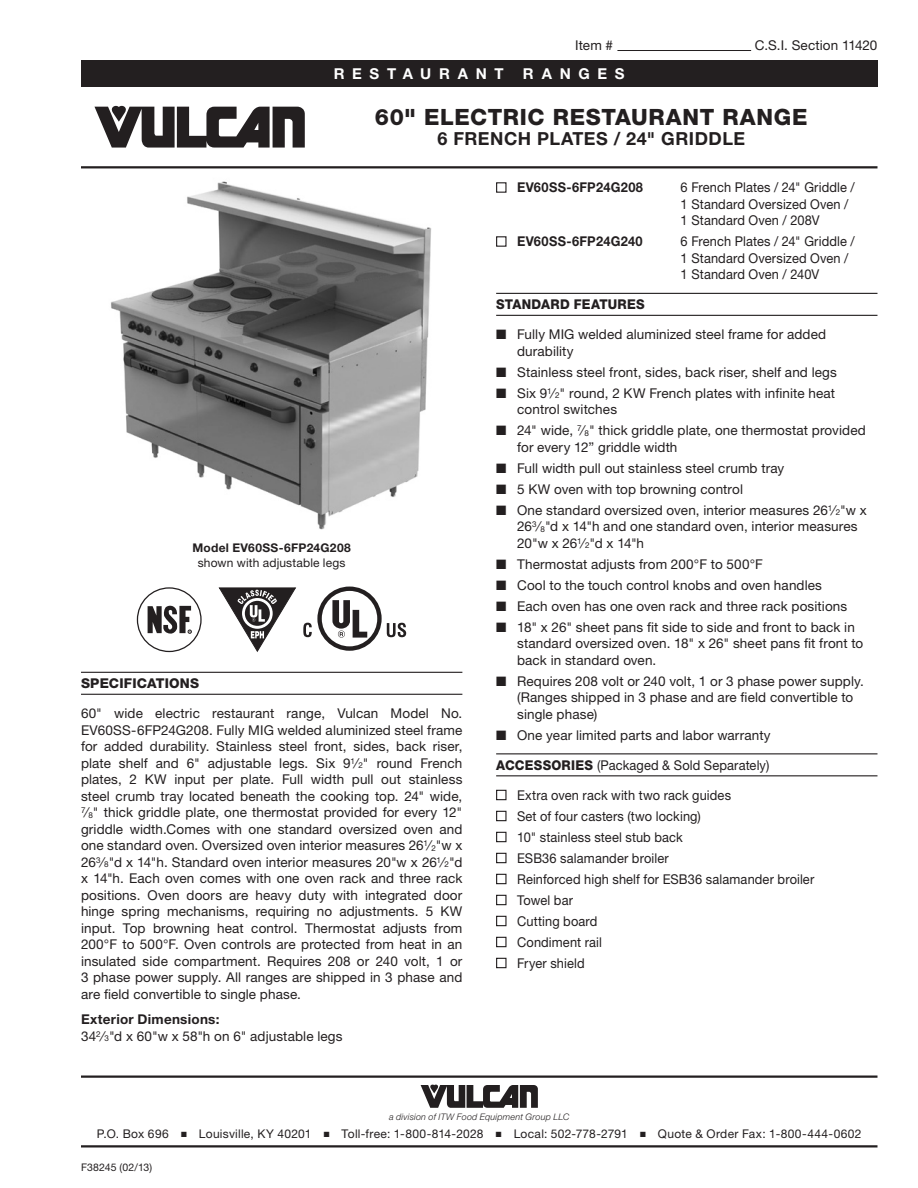
<style>
.page{position:relative;width:918px;height:1188px;background:#fff}
.page>*{position:absolute;margin:0;border:0;box-sizing:border-box;transform-origin:0 0}
.t1{font:800 22.5px "Helvetica Neue LT Std";letter-spacing:.03em;color:#231f20}
.Title_Sub_1{font:700 18px "Helvetica Neue LT Std";letter-spacing:.025em;color:#231f20}
.t2{font:700 15px "Helvetica Neue LT Std";letter-spacing:.515em;color:#fff}
.Body_1_Align-Justify{font:13.5px/16.5px "Helvetica Neue LT Std";letter-spacing:.01em;color:#231f20}
.Body_1_Align-Justify-2{font:13.5px/16.5px "Helvetica Neue LT Std";letter-spacing:.01em;color:#231f20;scale:.95 1}
.Sub_Head_1{font:13.5px "Helvetica Neue LT Std";letter-spacing:.01em;color:#231f20;scale:.95 1}
.Body_1_Align-Justify-3{font:700 13.5px "Helvetica Neue LT Std";letter-spacing:.02em;color:#231f20;scale:.95 1}
.Body_1_Align-Justify-4{font:700 13.5px "Helvetica Neue LT Std";letter-spacing:.02em;color:#231f20}
.Sub_Head_1-2{font:800 13.5px "Helvetica Neue LT Std";letter-spacing:.015em;color:#231f20;scale:.95 1}
.Sub_Head_1-3{font:800 13.5px "Helvetica Neue LT Std";letter-spacing:.015em;color:#231f20}
.Note-Image{font:12px/15px "Helvetica Neue LT Std";letter-spacing:.02em;color:#231f20;text-align:center}
.t3{font:10.5px "Helvetica Neue LT Std";letter-spacing:.02em;color:#231f20}
.t4{font:italic 300 9px "Helvetica Neue LT Std";letter-spacing:.02em;color:#231f20}
.s1{font-weight:700}
.s2{font-size:8.1px}
.s3{font-weight:800}
</style>
<div class="page">
<div style="left:81px;top:60px;width:796px;height:27px;background:#231f20"></div>
<hr style="left:81px;top:1076px;width:797px;height:2px;background:#231f20">
<svg style="left:421px;top:1085px;width:117px;height:23px"></svg>
<hr style="left:81px;top:1145px;width:797px;height:3px;background:#231f20">
<svg style="left:94px;top:106px;width:211px;height:42px"></svg>
<hr style="left:81px;top:166px;width:797px;height:2px;background:#231f20">
<hr style="left:617px;top:50px;width:134px;height:1px;background:#231f20">
<div style="left:137px;top:587px;width:65px;height:65px;border:1px solid #231f20;border-radius:50%"></div>
<svg style="left:148px;top:605px;width:44px;height:29px"></svg>
<svg style="left:219px;top:587px;width:77px;height:65px"></svg>
<svg style="left:303px;top:587px;width:103px;height:64px"></svg>
<hr style="left:81px;top:672px;width:381px;height:1px;background:#231f20">
<hr style="left:81px;top:694px;width:381px;height:1px;background:#231f20">
<hr style="left:496px;top:293px;width:381px;height:1px;background:#231f20">
<hr style="left:496px;top:315px;width:381px;height:1px;background:#231f20">
<hr style="left:496px;top:753px;width:381px;height:1px;background:#231f20">
<hr style="left:496px;top:775px;width:381px;height:1px;background:#231f20">
<div style="left:496px;top:182px;width:11px;height:11px;border:1px solid #231f20"></div>
<div style="left:496px;top:236px;width:11px;height:11px;border:1px solid #231f20"></div>
<div style="left:496px;top:790px;width:11px;height:10px;border:1px solid #231f20"></div>
<div style="left:496px;top:811px;width:11px;height:10px;border:1px solid #231f20"></div>
<div style="left:496px;top:832px;width:11px;height:10px;border:1px solid #231f20"></div>
<div style="left:496px;top:853px;width:11px;height:10px;border:1px solid #231f20"></div>
<div style="left:496px;top:874px;width:11px;height:10px;border:1px solid #231f20"></div>
<div style="left:496px;top:895px;width:11px;height:10px;border:1px solid #231f20"></div>
<div style="left:496px;top:916px;width:11px;height:10px;border:1px solid #231f20"></div>
<div style="left:496px;top:937px;width:11px;height:10px;border:1px solid #231f20"></div>
<div style="left:496px;top:958px;width:11px;height:10px;border:1px solid #231f20"></div>
<img style="left:111px;top:181px;width:320px;height:349px">
<p class="Body_1_Align-Justify" style="left:575px;top:37px;width:39px">Item #</p>
<p class="Body_1_Align-Justify" style="left:755px;top:37px;width:124px">C.S.I. Section 11420</p>
<p class="t2" style="left:334px;top:64px;width:172px">RESTAURANT</p>
<p class="t2" style="left:523px;top:64px;width:103px">RANGES</p>
<p class="t1" style="left:375px;top:104px;width:434px">60" ELECTRIC RESTAURANT RANGE</p>
<p class="Title_Sub_1" style="left:438px;top:127px;width:309px">6 FRENCH PLATES / 24" GRIDDLE</p>
<p class="Note-Image" style="left:192px;top:540px;width:160px"><span class="s1">Model EV60SS-6FP24G208 </span>shown with adjustable legs</p>
<p class="Sub_Head_1-3" style="left:81px;top:675px;width:120px">SPECIFICATIONS</p>
<p class="Body_1_Align-Justify" style="left:81px;top:705px;width:383px;text-align:justify">60" wide electric restaurant range, Vulcan Model No.<br>EV60SS-6FP24G208. Fully MIG welded aluminized steel frame for added durability. Stainless steel front, sides, back riser, plate shelf and 6" adjustable legs. Six 9<sup>1</sup>⁄<span class="s2">2</span>" round French plates, 2 KW input per plate. Full width pull out stainless steel crumb tray located beneath the cooking top. 24" wide, <sup>7</sup>⁄<span class="s2">8</span>" thick griddle plate, one thermostat provided for every 12" griddle width.Comes with one standard oversized oven and one standard oven. Oversized oven interior measures 26<sup>1</sup>⁄<span class="s2">2</span>"w x 26<sup>3</sup>⁄<span class="s2">8</span>"d x 14"h. Standard oven interior measures 20"w x 26<sup>1</sup>⁄<span class="s2">2</span>"d x 14"h. Each oven comes with one oven rack and three rack positions. Oven doors are heavy duty with integrated door hinge spring mechanisms, requiring no adjustments. 5 KW input. Top browning heat control. Thermostat adjusts from 200°F to 500°F. Oven controls are protected from heat in an insulated side compartment. Requires 208 or 240 volt, 1 or 3 phase power supply. All ranges are shipped in 3 phase and are field convertible to single phase.</p>
<p class="Body_1_Align-Justify-4" style="left:81px;top:1011px;width:140px">Exterior Dimensions:</p>
<p class="Body_1_Align-Justify" style="left:81px;top:1027px;width:263px">34<sup>2</sup>⁄<span class="s2">3</span>"d x 60"w x 58"h on 6" adjustable legs</p>
<p class="Body_1_Align-Justify-3" style="left:517px;top:179px;width:134px">EV60SS-6FP24G208</p>
<p class="Body_1_Align-Justify-2" style="left:681px;top:179px;width:185px">6 French Plates / 24" Griddle /<br>1 Standard Oversized Oven /<br>1 Standard Oven / 208V</p>
<p class="Body_1_Align-Justify-3" style="left:517px;top:233px;width:134px">EV60SS-6FP24G240</p>
<p class="Body_1_Align-Justify-2" style="left:681px;top:233px;width:185px">6 French Plates / 24" Griddle /<br>1 Standard Oversized Oven /<br>1 Standard Oven / 240V</p>
<p class="Sub_Head_1-2" style="left:496px;top:296px;width:158px">STANDARD FEATURES</p>
<p class="Body_1_Align-Justify" style="left:517px;top:326px;width:311px;text-indent:-21px">■ Fully MIG welded aluminized steel frame for added durability</p>
<p class="Body_1_Align-Justify" style="left:496px;top:363px;width:342px">■ Stainless steel front, sides, back riser, shelf and legs</p>
<p class="Body_1_Align-Justify" style="left:517px;top:384px;width:319px;text-indent:-21px">■ Six 9<sup>1</sup>⁄<span class="s2">2</span>" round, 2 KW French plates with infinite heat control switches</p>
<p class="Body_1_Align-Justify" style="left:517px;top:422px;width:350px;text-indent:-21px">■ 24" wide, <sup>7</sup>⁄<span class="s2">8</span>" thick griddle plate, one thermostat provided for every 12” griddle width</p>
<p class="Body_1_Align-Justify" style="left:496px;top:459px;width:290px">■ Full width pull out stainless steel crumb tray</p>
<p class="Body_1_Align-Justify" style="left:496px;top:480px;width:248px">■ 5 KW oven with top browning control</p>
<p class="Body_1_Align-Justify" style="left:517px;top:501px;width:351px;text-indent:-21px">■ One standard oversized oven, interior measures 26<sup>1</sup>⁄<span class="s2">2</span>"w x<br>26<sup>3</sup>⁄<span class="s2">8</span>"d x 14"h and one standard oven, interior measures<br>20"w x 26<sup>1</sup>⁄<span class="s2">2</span>"d x 14"h</p>
<p class="Body_1_Align-Justify" style="left:496px;top:555px;width:268px">■ Thermostat adjusts from 200°F to 500°F</p>
<p class="Body_1_Align-Justify" style="left:496px;top:576px;width:327px">■ Cool to the touch control knobs and oven handles</p>
<p class="Body_1_Align-Justify" style="left:496px;top:597px;width:353px">■ Each oven has one oven rack and three rack positions</p>
<p class="Body_1_Align-Justify" style="left:517px;top:618px;width:348px;text-indent:-21px">■ 18" x 26" sheet pans fit side to side and front to back in standard oversized oven. 18" x 26" sheet pans fit front to back in standard oven.</p>
<p class="Body_1_Align-Justify" style="left:517px;top:672px;width:348px;text-indent:-21px">■ Requires 208 volt or 240 volt, 1 or 3 phase power supply. (Ranges shipped in 3 phase and are field convertible to single phase)</p>
<p class="Body_1_Align-Justify" style="left:496px;top:726px;width:276px">■ One year limited parts and labor warranty</p>
<p class="Sub_Head_1" style="left:496px;top:757px;width:289px"><span class="s3">ACCESSORIES</span> (Packaged &amp; Sold Separately)</p>
<p class="Body_1_Align-Justify-2" style="left:517px;top:786px;width:227px">Extra oven rack with two rack guides</p>
<p class="Body_1_Align-Justify-2" style="left:517px;top:807px;width:195px">Set of four casters (two locking)</p>
<p class="Body_1_Align-Justify-2" style="left:517px;top:828px;width:176px">10" stainless steel stub back</p>
<p class="Body_1_Align-Justify-2" style="left:517px;top:849px;width:161px">ESB36 salamander broiler</p>
<p class="Body_1_Align-Justify-2" style="left:517px;top:870px;width:314px">Reinforced high shelf for ESB36 salamander broiler</p>
<p class="Body_1_Align-Justify-2" style="left:517px;top:891px;width:60px">Towel bar</p>
<p class="Body_1_Align-Justify-2" style="left:517px;top:912px;width:86px">Cutting board</p>
<p class="Body_1_Align-Justify-2" style="left:517px;top:933px;width:91px">Condiment rail</p>
<p class="Body_1_Align-Justify-2" style="left:517px;top:954px;width:73px">Fryer shield</p>
<p class="t4" style="left:389px;top:1111px;width:182px">a division of ITW Food Equipment Group LLC</p>
<p class="Note-Image" style="left:97px;top:1127px;width:766px">P.O. Box 696 ■ Louisville, KY 40201 ■ Toll-free: 1-800-814-2028 ■ Local: 502-778-2791 ■ Quote &amp; Order Fax: 1-800-444-0602</p>
<p class="t3" style="left:81px;top:1161px;width:73px">F38245 (02/13)</p>
</div>
